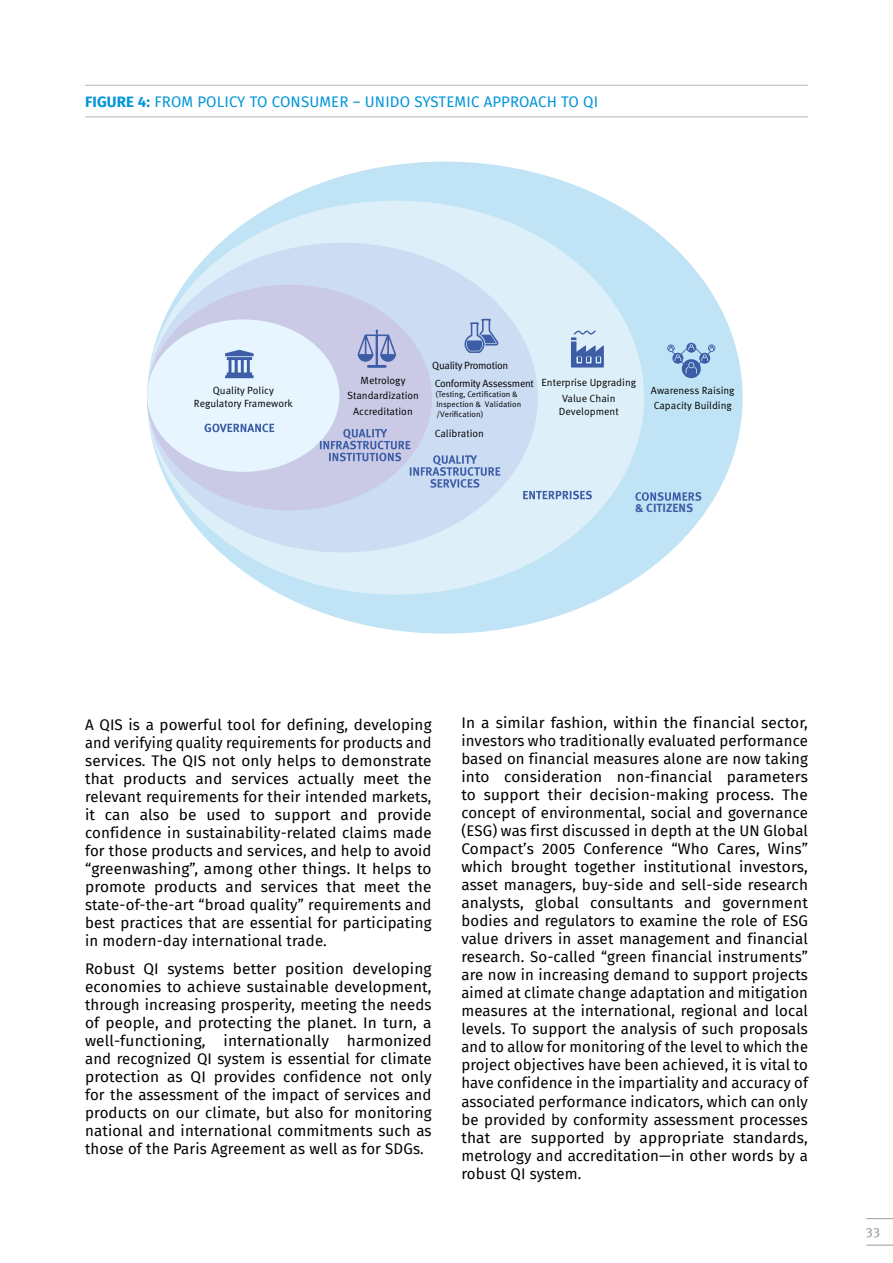
<style>
.page{position:relative;width:893px;height:1263px;background:#fff}
.page>*{position:absolute;margin:0;border:0;box-sizing:border-box;transform-origin:0 0}
.t1{font:15px/18px "Fira Sans";letter-spacing:.01em;color:#000;text-align:justify}
.t2{font:15px "Fira Sans";letter-spacing:.01em;color:#0096d8}
.t3{font:13.5px "Meta Pro";color:#9d9d9c}
.t4{font:700 11.85px "Meta Pro";color:#3d5da6}
.t5{font:10.35px/15.5px "Meta Pro";color:#000;text-align:center}
.t6{font:10.35px/17.7px "Meta Pro";letter-spacing:-.03em;color:#000}
.t7{font:8.25px/10.1px "Meta Pro";color:#000}
.s1{font-weight:700}
</style>
<div class="page">
<svg style="left:866px;top:1245px;width:27px;height:1px"></svg>
<svg style="left:866px;top:1218px;width:27px;height:1px"></svg>
<hr style="left:85px;top:85px;width:723px;height:1px;background:#b5b4b4">
<hr style="left:85px;top:117px;width:723px;height:1px;background:#b5b4b4">
<div style="left:147px;top:162px;width:596px;height:472px;background:#c0e4f5;border-radius:50%"></div>
<div style="left:147px;top:201px;width:497px;height:394px;background:#ddf0f9;border-radius:50%"></div>
<div style="left:147px;top:243px;width:391px;height:309px;background:#cbdcf3;border-radius:50%"></div>
<div style="left:147px;top:285px;width:285px;height:225px;background:#cacae7;border-radius:50%"></div>
<div style="left:147px;top:319px;width:192px;height:153px;background:#e6f5fe;border-radius:50%"></div>
<svg style="left:205px;top:424px;width:69px;height:8px"></svg>
<svg style="left:320px;top:429px;width:180px;height:59px"></svg>
<svg style="left:523px;top:491px;width:69px;height:8px"></svg>
<svg style="left:635px;top:492px;width:66px;height:9px"></svg>
<svg style="left:464px;top:319px;width:34px;height:34px"></svg>
<svg style="left:667px;top:343px;width:48px;height:35px"></svg>
<svg style="left:358px;top:329px;width:38px;height:39px"></svg>
<svg style="left:571px;top:330px;width:33px;height:37px"></svg>
<svg style="left:225px;top:350px;width:29px;height:28px"></svg>
<p class="t2" style="left:85px;top:90px;width:515px"><span class="s1">FIGURE 4:</span> FROM POLICY TO CONSUMER – UNIDO SYSTEMIC APPROACH TO QI</p>
<p class="t5" style="left:194px;top:384px;width:100px;line-height:13.4px">Quality Policy<br>Regulatory Framework</p>
<p class="t5" style="left:347px;top:373px;width:73px">Metrology<br>Standardization<br>Accreditation</p>
<p class="t6" style="left:432px;top:357px;width:103px">Quality Promotion<br>Conformity Assessment</p>
<p class="t7" style="left:435px;top:389px;width:87px">(Testing, Certification &amp;<br>Inspection &amp; Validation /Verification)</p>
<p class="t5" style="left:435px;top:426px;width:51px">Calibration</p>
<p class="t5" style="left:541px;top:375px;width:96px">Enterprise Upgrading<br>Value Chain</p>
<p class="t5" style="left:559px;top:404px;width:61px">Development</p>
<p class="t5" style="left:651px;top:383px;width:85px;text-align:left">Awareness Raising<br>Capacity Building</p>
<p class="t4" style="left:635px;top:500px;width:60px">&amp; CITIZENS</p>
<p class="t1" style="left:85px;top:715px;width:348px">A QIS is a powerful tool for defining, developing and verifying quality requirements for products and services. The QIS not only helps to demonstrate that products and services actually meet the relevant requirements for their intended markets, it can also be used to support and provide confidence in sustainability-related claims made for those products and services, and help to avoid “greenwashing”, among other things. It helps to promote products and services that meet the state-of-the-art “broad quality” requirements and best practices that are essential for participating in modern-day international trade.</p>
<p class="t1" style="left:85px;top:959px;width:348px">Robust QI systems better position developing economies to achieve sustainable development, through increasing prosperity, meeting the needs of people, and protecting the planet. In turn, a well-functioning, internationally harmonized and recognized QI system is essential for climate protection as QI provides confidence not only for the assessment of the impact of services and products on our climate, but also for monitoring national and international commitments such as those of the Paris Agreement as well as for SDGs.</p>
<p class="t1" style="left:461px;top:714px;width:348px">In a similar fashion, within the financial sector, investors who traditionally evaluated performance based on financial measures alone are now taking into consideration non-financial parameters to support their decision-making process. The concept of environmental, social and governance (ESG) was first discussed in depth at the UN Global Compact’s 2005 Conference “Who Cares, Wins” which brought together institutional investors, asset managers, buy-side and sell-side research analysts, global consultants and government bodies and regulators to examine the role of ESG value drivers in asset management and financial research. So-called “green financial instruments” are now in increasing demand to support projects aimed at climate change adaptation and mitigation measures at the international, regional and local levels. To support the analysis of such proposals and to allow for monitoring of the level to which the project objectives have been achieved, it is vital to have confidence in the impartiality and accuracy of associated performance indicators, which can only be provided by conformity assessment processes that are supported by appropriate standards, metrology and accreditation—in other words by a robust QI system.</p>
<p class="t3" style="left:866px;top:1220px;width:16px">33</p>
</div>
